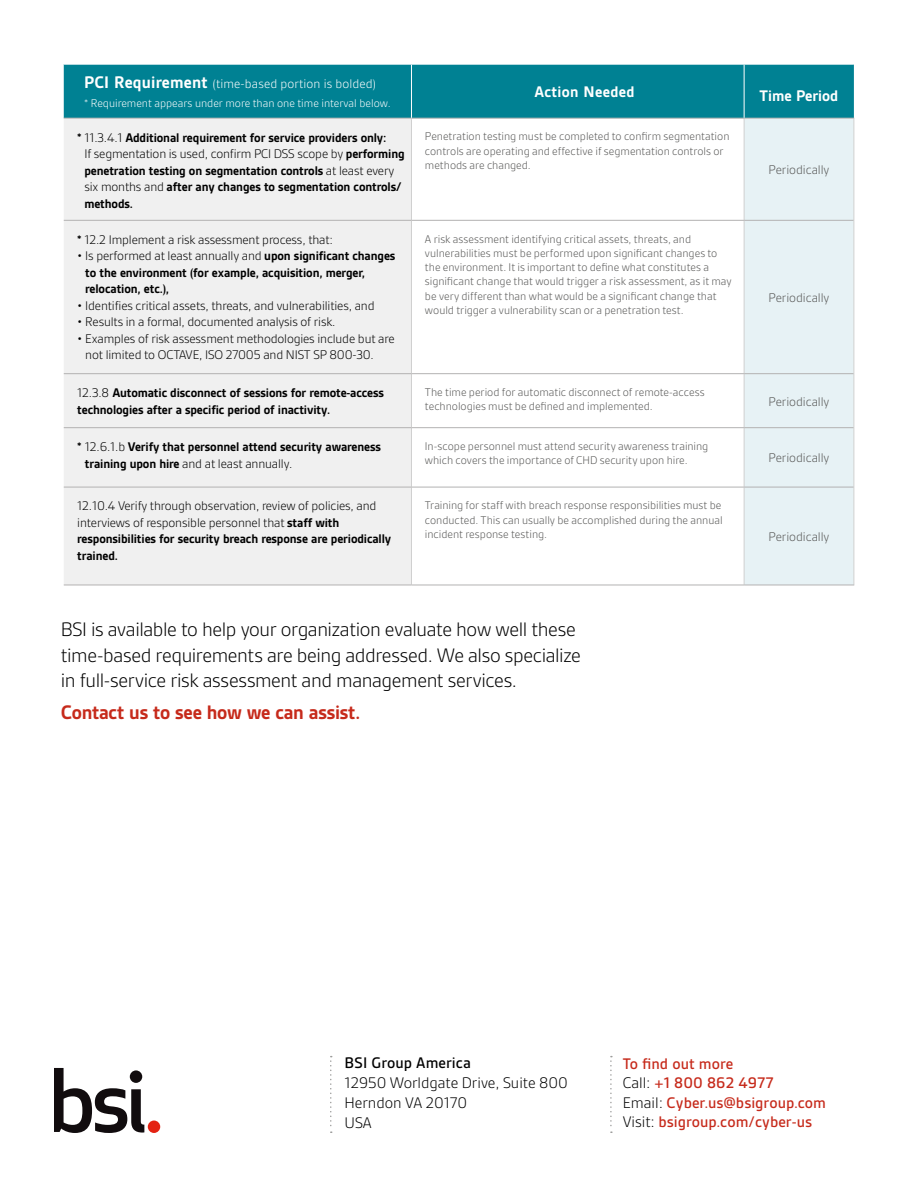
<style>
.page{position:relative;width:918px;height:1188px;background:#fff}
.page>*{position:absolute;margin:0;border:0;box-sizing:border-box;transform-origin:0 0}
.t1{font:300 21px/25.2px "BSI Gesta";letter-spacing:-.02em;color:#000}
.t2{font:700 21px "BSI Gesta";letter-spacing:-.015em;color:#c62a1b}
.t3{font:500 16.5px/19.5px "BSI Gesta";color:#c62a1b}
.t4{font:300 16.5px/19.8px "BSI Gesta";color:#000}
.t5{font:700 16.5px "BSI Gesta";letter-spacing:.015em;color:#fff}
.t6{font:500 16.5px "BSI Gesta";color:#000}
.t7{font:700 13.5px/16.5px "BSI Gesta";letter-spacing:-.01em;color:#000}
.t8{font:300 13.5px/16.5px "BSI Gesta";letter-spacing:-.01em;color:#000}
.t9{font:300 13.5px "BSI Gesta";letter-spacing:-.005em;color:#575756}
.t10{font:300 13.5px "BSI Gesta";letter-spacing:.01em;color:#fff}
.t11{font:300 12px/14.2px "BSI Gesta";color:#575756}
.t12{font:300 12px "BSI Gesta";color:#fff}
.s1{font-weight:700;font-size:18px}
.s2{font-weight:300}
.s3{font-weight:700}
.s4{font-weight:300;color:#000}
</style>
<div class="page">
<svg style="left:610px;top:1056px;width:2px;height:77px"></svg>
<svg style="left:330px;top:1056px;width:2px;height:77px"></svg>
<svg style="left:54px;top:1068px;width:90px;height:65px"></svg>
<div style="left:148px;top:1121px;width:12px;height:12px;background:#e42313;border-radius:50%"></div>
<div style="left:64px;top:65px;width:790px;height:53px;background:#008193"></div>
<div style="left:64px;top:119px;width:347px;height:466px;background:#f0f0f0"></div>
<div style="left:745px;top:119px;width:109px;height:466px;background:#e7f2f5"></div>
<hr style="left:744px;top:119px;width:1px;height:101px;background:#d0d0d0">
<hr style="left:854px;top:119px;width:1px;height:101px;background:#d0d0d0">
<hr style="left:744px;top:221px;width:1px;height:152px;background:#d0d0d0">
<hr style="left:854px;top:220px;width:1px;height:154px;background:#d0d0d0">
<hr style="left:744px;top:374px;width:1px;height:53px;background:#d0d0d0">
<hr style="left:854px;top:374px;width:1px;height:54px;background:#d0d0d0">
<hr style="left:744px;top:428px;width:1px;height:59px;background:#d0d0d0">
<hr style="left:854px;top:428px;width:1px;height:59px;background:#d0d0d0">
<hr style="left:744px;top:487px;width:1px;height:98px;background:#d0d0d0">
<hr style="left:854px;top:487px;width:1px;height:98px;background:#d0d0d0">
<hr style="left:411px;top:119px;width:1px;height:101px;background:#d0d0d0">
<hr style="left:411px;top:221px;width:1px;height:152px;background:#d0d0d0">
<hr style="left:411px;top:374px;width:1px;height:53px;background:#d0d0d0">
<hr style="left:411px;top:428px;width:1px;height:59px;background:#d0d0d0">
<hr style="left:411px;top:487px;width:1px;height:98px;background:#d0d0d0">
<hr style="left:64px;top:118px;width:347px;height:1px;background:#b3b2b2">
<hr style="left:411px;top:118px;width:333px;height:1px;background:#b3b2b2">
<hr style="left:744px;top:118px;width:110px;height:1px;background:#b3b2b2">
<hr style="left:64px;top:220px;width:347px;height:1px;background:#b3b2b2">
<hr style="left:411px;top:220px;width:333px;height:1px;background:#b3b2b2">
<hr style="left:744px;top:220px;width:110px;height:1px;background:#b3b2b2">
<hr style="left:64px;top:373px;width:347px;height:1px;background:#b3b2b2">
<hr style="left:411px;top:373px;width:333px;height:1px;background:#b3b2b2">
<hr style="left:744px;top:373px;width:110px;height:1px;background:#b3b2b2">
<hr style="left:64px;top:427px;width:347px;height:1px;background:#b3b2b2">
<hr style="left:411px;top:427px;width:333px;height:1px;background:#b3b2b2">
<hr style="left:744px;top:427px;width:110px;height:1px;background:#b3b2b2">
<hr style="left:64px;top:487px;width:347px;height:1px;background:#b3b2b2">
<hr style="left:411px;top:487px;width:333px;height:1px;background:#b3b2b2">
<hr style="left:744px;top:487px;width:110px;height:1px;background:#b3b2b2">
<hr style="left:64px;top:585px;width:347px;height:1px;background:#b3b2b2">
<hr style="left:411px;top:585px;width:333px;height:1px;background:#b3b2b2">
<hr style="left:744px;top:585px;width:110px;height:1px;background:#b3b2b2">
<hr style="left:411px;top:65px;width:1px;height:53px;background:#fff">
<hr style="left:744px;top:65px;width:1px;height:53px;background:#fff">
<p class="t10" style="left:84px;top:77px;width:294px"><span class="s1">PCI Requirement</span> (time-based portion is bolded)</p>
<p class="t12" style="left:84px;top:97px;width:308px">* Requirement appears under more than one time interval below.</p>
<h2 class="t5" style="left:534px;top:83px;width:102px">Action Needed</h2>
<h2 class="t5" style="left:760px;top:86px;width:80px">Time Period</h2>
<p class="t7" style="left:84px;top:129px;width:322px;text-indent:-7px">* <span class="s2">11.3.4.1</span> Additional requirement for service providers only:<br><span class="s2">If segmentation is used, confirm PCI DSS scope by</span> performing penetration testing on segmentation controls <span class="s2">at least every six months and</span> after any changes to segmentation controls/ methods.</p>
<p class="t11" style="left:425px;top:130px;width:306px">Penetration testing must be completed to confirm segmentation controls are operating and effective if segmentation controls or methods are changed.</p>
<p class="t8" style="left:77px;top:231px;width:257px"><span class="s3">*</span> 12.2 Implement a risk assessment process, that:</p>
<p class="t7" style="left:85px;top:248px;width:312px;text-indent:-8px"><span class="s2">• Is performed at least annually and</span> upon significant changes to the environment (for example, acquisition, merger, relocation, etc.),</p>
<p class="t8" style="left:77px;top:297px;width:299px">• Identifies critical assets, threats, and vulnerabilities, and</p>
<p class="t8" style="left:77px;top:314px;width:260px">• Results in a formal, documented analysis of risk.</p>
<p class="t8" style="left:85px;top:330px;width:311px;text-indent:-8px">• Examples of risk assessment methodologies include but are not limited to OCTAVE, ISO 27005 and NIST SP 800-30.</p>
<p class="t11" style="left:425px;top:232px;width:308px">A risk assessment identifying critical assets, threats, and vulnerabilities must be performed upon significant changes to the environment. It is important to define what constitutes a significant change that would trigger a risk assessment, as it may be very different than what would be a significant change that would trigger a vulnerability scan or a penetration test.</p>
<p class="t9" style="left:769px;top:163px;width:62px">Periodically</p>
<p class="t9" style="left:769px;top:290px;width:62px">Periodically</p>
<p class="t7" style="left:77px;top:385px;width:308px"><span class="s2">12.3.8</span> Automatic disconnect of sessions for remote-access technologies after a specific period of inactivity.</p>
<p class="t11" style="left:425px;top:385px;width:281px">The time period for automatic disconnect of remote-access technologies must be defined and implemented.</p>
<p class="t9" style="left:769px;top:394px;width:62px">Periodically</p>
<p class="t7" style="left:85px;top:439px;width:298px;text-indent:-8px">* <span class="s2">12.6.1.b</span> Verify that personnel attend security awareness training upon hire <span class="s2">and at least annually.</span></p>
<p class="t11" style="left:425px;top:439px;width:285px">In-scope personnel must attend security awareness training which covers the importance of CHD security upon hire.</p>
<p class="t9" style="left:769px;top:451px;width:62px">Periodically</p>
<p class="t8" style="left:77px;top:498px;width:316px">12.10.4 Verify through observation, review of policies, and interviews of responsible personnel that <span class="s3">staff with responsibilities for security breach response are periodically trained.</span></p>
<p class="t11" style="left:425px;top:498px;width:299px;text-align:justify">Training for staff with breach response responsibilities must be conducted. This can usually be accomplished during the annual incident response testing.</p>
<p class="t9" style="left:769px;top:529px;width:62px">Periodically</p>
<h1 class="t1" style="left:61px;top:617px;width:521px">BSI is available to help your organization evaluate how well these time-based requirements are being addressed. We also specialize in full-service risk assessment and management services.</h1>
<h1 class="t2" style="left:61px;top:700px;width:301px">Contact us to see how we can assist.</h1>
<h2 class="t6" style="left:344px;top:1054px;width:128px">BSI Group America</h2>
<h2 class="t4" style="left:344px;top:1073px;width:225px">12950 Worldgate Drive, Suite 800<br>Herndon VA 20170<br>USA</h2>
<h2 class="t3" style="left:623px;top:1054px;width:205px">To find out more<br><span class="s4">Call:</span> +1 800 862 4977<br><span class="s4">Email:</span> Cyber.us@bsigroup.com<br><span class="s4">Visit:</span> bsigroup.com/cyber-us</h2>
</div>
